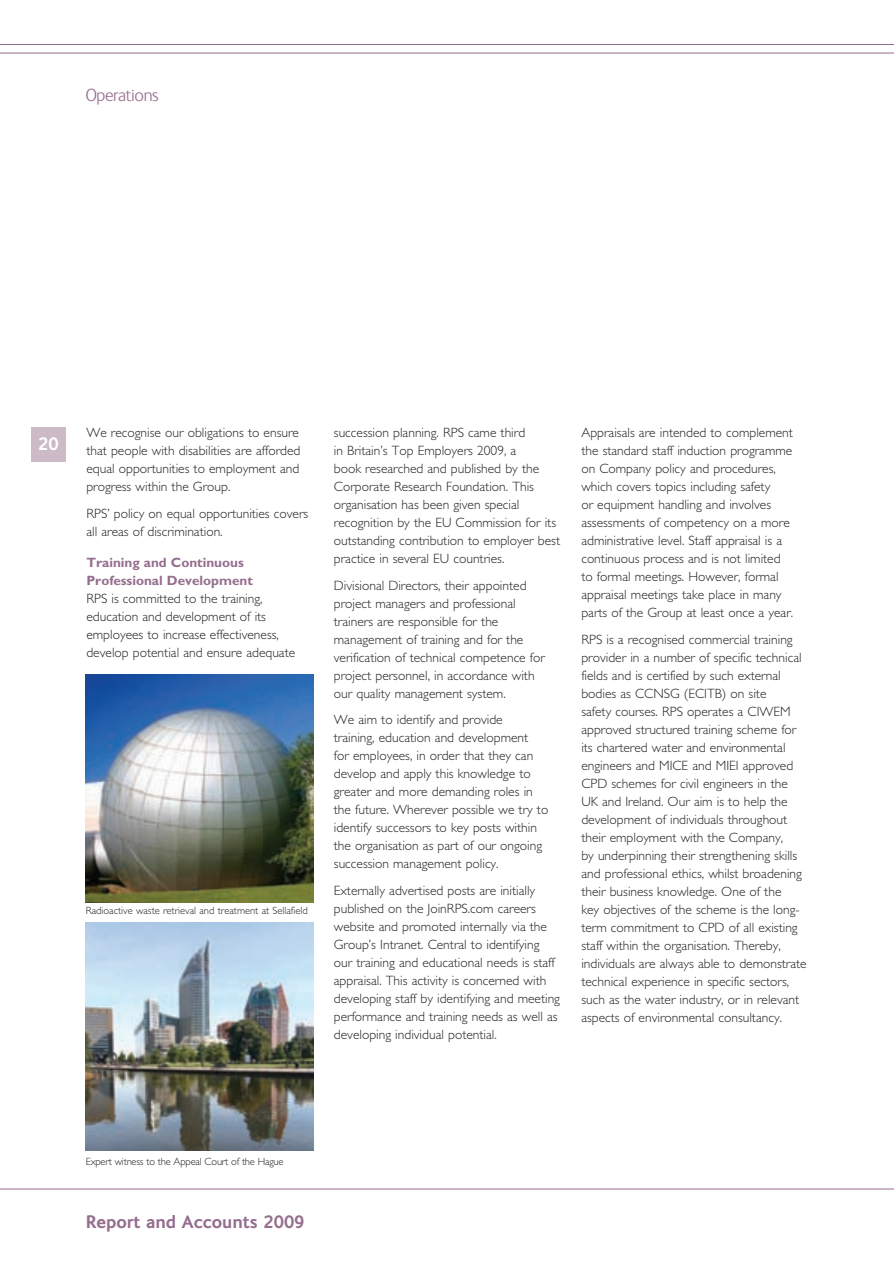
<style>
.page{position:relative;width:894px;height:1264px;background:#fff}
.page>*{position:absolute;margin:0;border:0;box-sizing:border-box;transform-origin:0 0}
.t1{font:700 18px "FS Ingrid";color:#956e8e}
.t2{font:300 18px "FS Ingrid";letter-spacing:-.02em;color:#956e8e}
.t3{font:700 18px "FS Ingrid";color:#fff}
.t4{font:300 13.5px/18px "Gill Sans";color:#231f20}
.t5{font:700 13.5px/18px "Gill Sans";color:#956e8e}
.t6{font:300 10.5px "Gill Sans";color:#231f20}
.t7{font:300 10.5px "Gill Sans";letter-spacing:-.02em;color:#231f20}
</style>
<div class="page">
<hr style="left:0;top:1188px;width:893px;height:1px;background:#956e8e">
<hr style="left:0;top:53px;width:893px;height:1px;background:#956e8e">
<hr style="left:0;top:44px;width:893px;height:1px;background:#956e8e">
<div style="left:31px;top:427px;width:34px;height:34px;background:#ccbac7"></div>
<img style="left:86px;top:922px;width:227px;height:228px">
<img style="left:86px;top:674px;width:227px;height:228px">
<h1 class="t2" style="left:86px;top:86px;width:75px">Operations</h1>
<h1 class="t3" style="left:38px;top:434px;width:22px">20</h1>
<p class="t4" style="left:86px;top:424px;width:215px;text-align:justify">We recognise our obligations to ensure that people with disabilities are afforded equal opportunities to employment and progress within the Group.</p>
<p class="t4" style="left:86px;top:504px;width:223px">RPS’ policy on equal opportunities covers all areas of discrimination.</p>
<p class="t5" style="left:86px;top:553px;width:168px">Training and Continuous<br>Professional Development</p>
<p class="t4" style="left:86px;top:589px;width:210px">RPS is committed to the training, education and development of its employees to increase effectiveness, develop potential and ensure adequate</p>
<p class="t6" style="left:86px;top:904px;width:223px">Radioactive waste retrieval and treatment at Sellafield</p>
<p class="t4" style="left:334px;top:424px;width:228px">succession planning. RPS came third<br>in Britain’s Top Employers 2009, a<br>book researched and published by the Corporate Research Foundation. This organisation has been given special recognition by the EU Commission for its outstanding contribution to employer best practice in several EU countries.</p>
<p class="t4" style="left:334px;top:576px;width:212px">Divisional Directors, their appointed project managers and professional trainers are responsible for the management of training and for the verification of technical competence for project personnel, in accordance with our quality management system.</p>
<p class="t4" style="left:334px;top:710px;width:216px">We aim to identify and provide<br>training, education and development<br>for employees, in order that they can develop and apply this knowledge to greater and more demanding roles in the future. Wherever possible we try to identify successors to key posts within the organisation as part of our ongoing succession management policy.</p>
<p class="t4" style="left:334px;top:881px;width:228px">Externally advertised posts are initially published on the JoinRPS.com careers website and promoted internally via the Group’s Intranet. Central to identifying our training and educational needs is staff appraisal. This activity is concerned with developing staff by identifying and meeting performance and training needs as well as developing individual potential.</p>
<p class="t4" style="left:581px;top:423px;width:213px">Appraisals are intended to complement the standard staff induction programme on Company policy and procedures, which covers topics including safety<br>or equipment handling and involves assessments of competency on a more administrative level. Staff appraisal is a continuous process and is not limited to formal meetings. However, formal appraisal meetings take place in many parts of the Group at least once a year.</p>
<p class="t4" style="left:581px;top:630px;width:227px">RPS is a recognised commercial training provider in a number of specific technical fields and is certified by such external bodies as CCNSG (ECITB) on site<br>safety courses. RPS operates a CIWEM approved structured training scheme for its chartered water and environmental engineers and MICE and MIEI approved CPD schemes for civil engineers in the UK and Ireland. Our aim is to help the development of individuals throughout their employment with the Company,<br>by underpinning their strengthening skills and professional ethics, whilst broadening their business knowledge. One of the<br>key objectives of the scheme is the long&shy;term commitment to CPD of all existing staff within the organisation. Thereby, individuals are always able to demonstrate technical experience in specific sectors, such as the water industry, or in relevant aspects of environmental consultancy.</p>
<p class="t7" style="left:86px;top:1154px;width:199px">Expert witness to the Appeal Court of the Hague</p>
<h1 class="t1" style="left:86px;top:1211px;width:220px">Report and Accounts 2009</h1>
</div>
